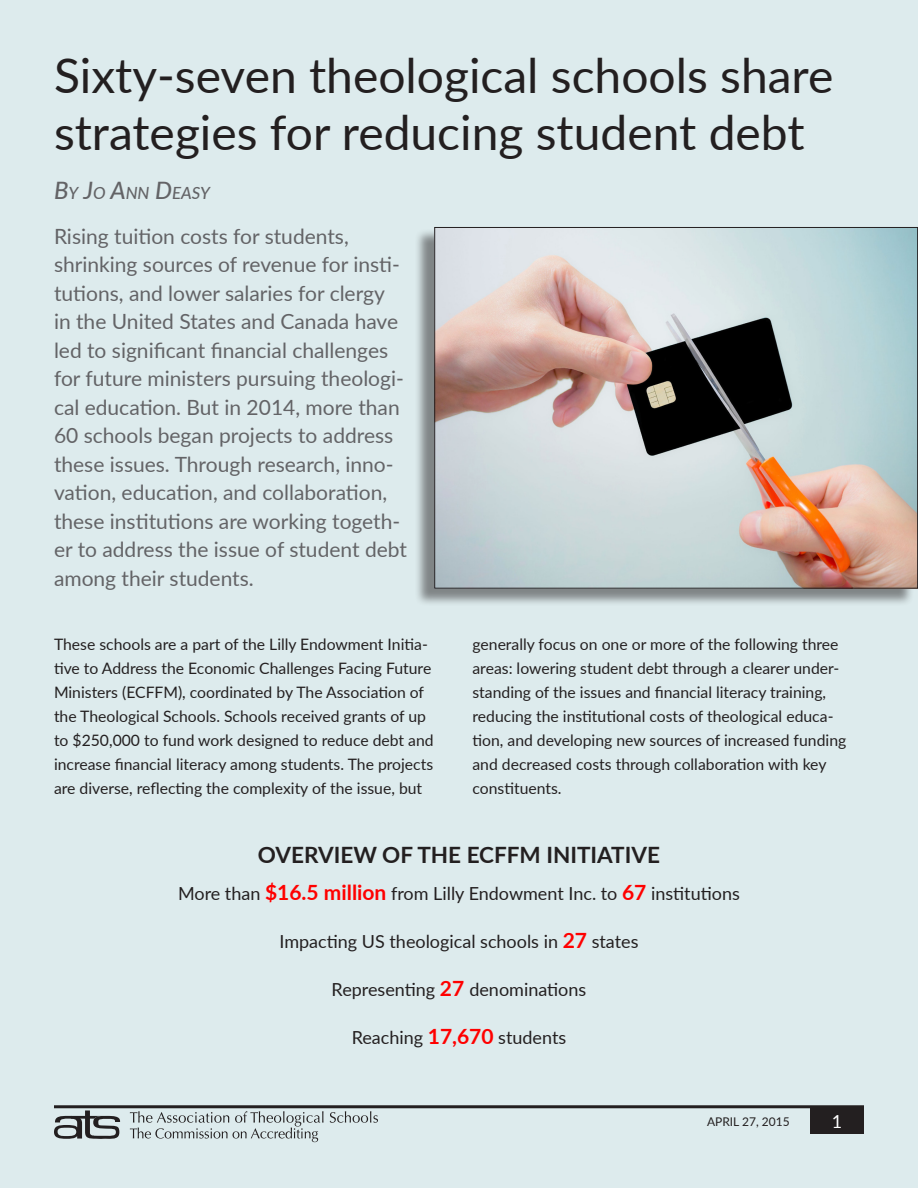
<style>
.page{position:relative;width:918px;height:1188px;background:#ddebed}
.page>*{position:absolute;margin:0;border:0;box-sizing:border-box;transform-origin:0 0}
.Headline{font:48px/57.6px "Lato";color:#231f20}
.Subhead_1{font:700 22.5px "Lato";color:#231f20}
.Deckhead{font:21px/28.5px "Lato";color:#636366}
.List_Paragraph{font:18px "Lato";color:#231f20}
.t1{font:18px "Lato";color:#fff}
.Byline{font:italic 500 16.8px "Lato";color:#636366}
.Body_Text{font:15.75px/24px "Lato";color:#231f20}
.Date{font:12px "Lato";color:#231f20}
.s1{font-size:24px}
.s2{font-weight:700;font-size:21px;color:#f00}
</style>
<div class="page">
<div style="left:810px;top:1107px;width:54px;height:27px;background:#231f20"></div>
<hr style="left:54px;top:1105px;width:810px;height:3px;background:#231f20">
<svg style="left:54px;top:1110px;width:66px;height:29px"></svg>
<svg style="left:130px;top:1111px;width:194px;height:31px"></svg>
<svg style="left:330px;top:1111px;width:48px;height:12px"></svg>
<div style="left:415px;top:228px;width:500px;height:378px;background:#231f20;opacity:.5"></div>
<img style="left:436px;top:229px;width:480px;height:358px">
<p class="Headline" style="left:54px;top:44px;width:781px">Sixty-seven theological schools share strategies for reducing student debt</p>
<p class="Byline" style="left:54px;top:181px;width:157px"><span class="s1">B</span>Y <span class="s1">J</span>O <span class="s1">A</span>NN <span class="s1">D</span>EASY</p>
<p class="Deckhead" style="left:54px;top:221px;width:355px">Rising tuition costs for students, shrinking sources of revenue for insti&shy;tutions, and lower salaries for clergy<br>in the United States and Canada have led to significant financial challenges for future ministers pursuing theologi&shy;cal education. But in 2014, more than 60 schools began projects to address these issues. Through research, inno&shy;vation, education, and collaboration, these institutions are working togeth&shy;er to address the issue of student debt among their students.</p>
<p class="Body_Text" style="left:54px;top:631px;width:381px">These schools are a part of the Lilly Endowment Initia&shy;tive to Address the Economic Challenges Facing Future Ministers (ECFFM), coordinated by The Association of the Theological Schools. Schools received grants of up to $250,000 to fund work designed to reduce debt and increase financial literacy among students. The projects are diverse, reflecting the complexity of the issue, but</p>
<p class="Body_Text" style="left:472px;top:631px;width:375px">generally focus on one or more of the following three areas: lowering student debt through a clearer under&shy;standing of the issues and financial literacy training, reducing the institutional costs of theological educa&shy;tion, and developing new sources of increased funding and decreased costs through collaboration with key constituents.</p>
<p class="Subhead_1" style="left:258px;top:838px;width:404px">OVERVIEW OF THE ECFFM INITIATIVE</p>
<p class="List_Paragraph" style="left:178px;top:881px;width:563px">More than <span class="s2">$16.5 million</span> from Lilly Endowment Inc. to <span class="s2">67</span> institutions</p>
<p class="List_Paragraph" style="left:280px;top:929px;width:360px">Impacting US theological schools in <span class="s2">27</span> states</p>
<p class="List_Paragraph" style="left:332px;top:977px;width:256px">Representing <span class="s2">27</span> denominations</p>
<p class="List_Paragraph" style="left:352px;top:1025px;width:216px">Reaching <span class="s2">17,670</span> students</p>
<p class="Date" style="left:707px;top:1113px;width:84px">APRIL 27, 2015</p>
<p class="t1" style="left:832px;top:1108px;width:12px">1</p>
</div>
